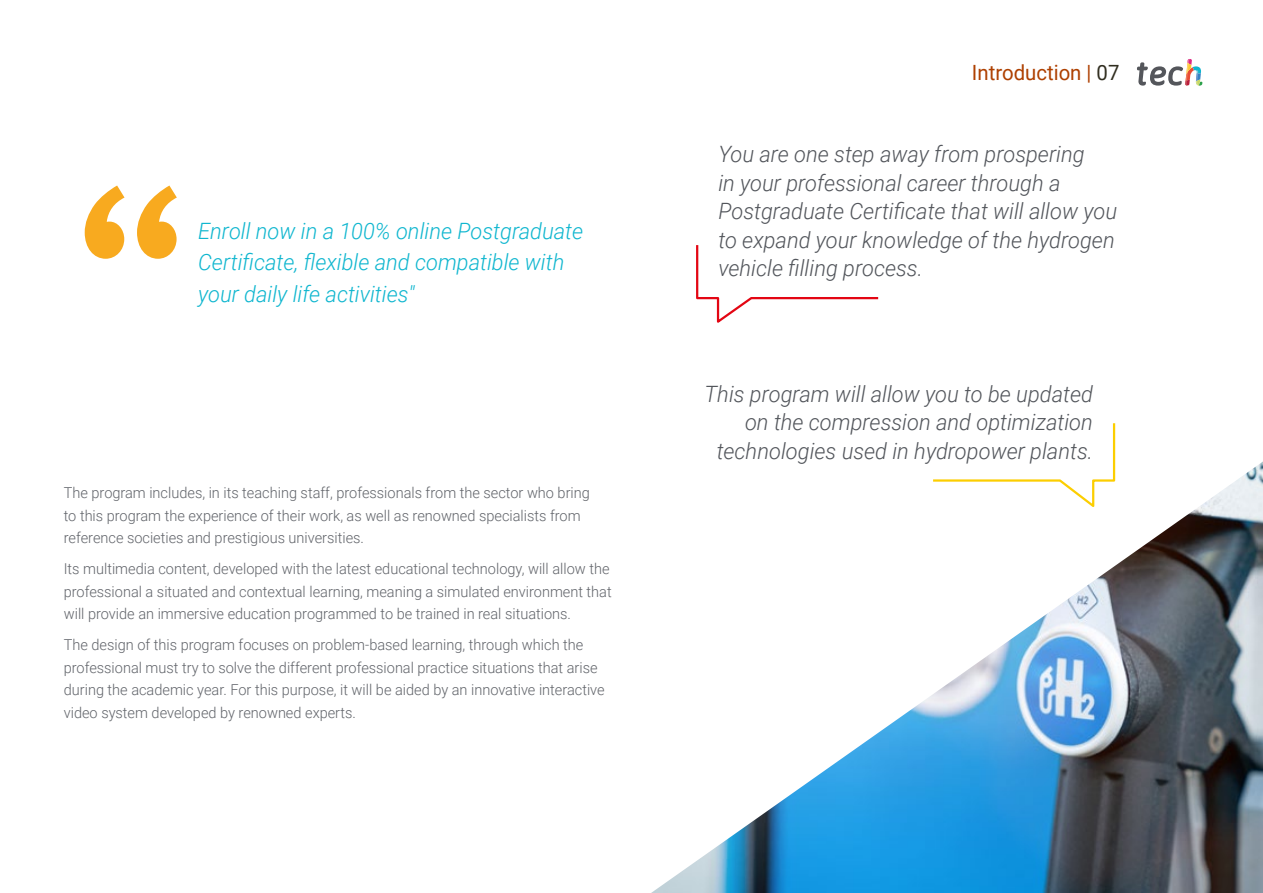
<style>
.page{position:relative;width:1263px;height:893px;background:#fff}
.page>*{position:absolute;margin:0;border:0;box-sizing:border-box;transform-origin:0 0}
.t1{font:italic 300 22.5px/28.5px "Roboto";color:#52555b;text-align:right}
.t2{font:italic 300 22.5px/31.5px "Roboto";color:#0fb6cf}
.t3{font:21px "Roboto";color:#ae4000}
.t4{font:300 15px/22.5px "Roboto";color:#61646a}
.s1{color:#312e20}
</style>
<div class="page">
<svg style="left:85px;top:186px;width:92px;height:73px"></svg>
<img style="left:651px;top:461px;width:612px;height:432px">
<svg style="left:1137px;top:59px;width:65px;height:27px"></svg>
<svg style="left:931px;top:423px;width:185px;height:87px"></svg>
<svg style="left:696px;top:245px;width:183px;height:78px"></svg>
<h1 class="t2" style="left:198px;top:214px;width:387px">Enroll now in a 100% online Postgraduate<br>Certificate, flexible and compatible with your daily life activities"</h1>
<p class="t4" style="left:64px;top:481px;width:528px">The program includes, in its teaching staff, professionals from the sector who bring to this program the experience of their work, as well as renowned specialists from reference societies and prestigious universities.</p>
<p class="t4" style="left:64px;top:557px;width:549px">Its multimedia content, developed with the latest educational technology, will allow the professional a situated and contextual learning, meaning a simulated environment that will provide an immersive education programmed to be trained in real situations.</p>
<p class="t4" style="left:64px;top:633px;width:542px">The design of this program focuses on problem-based learning, through which the professional must try to solve the different professional practice situations that arise during the academic year. For this purpose, it will be aided by an innovative interactive video system developed by renowned experts.</p>
<h2 class="t3" style="left:972px;top:57px;width:149px">Introduction | <span class="s1">07</span></h2>
<h1 class="t1" style="left:718px;top:139px;width:400px;text-align:left">You are one step away from prospering<br>in your professional career through a Postgraduate Certificate that will allow you to expand your knowledge of the hydrogen vehicle filling process.</h1>
<h1 class="t1" style="left:704px;top:379px;width:390px">This program will allow you to be updated on the compression and optimization technologies used in hydropower plants.</h1>
</div>
